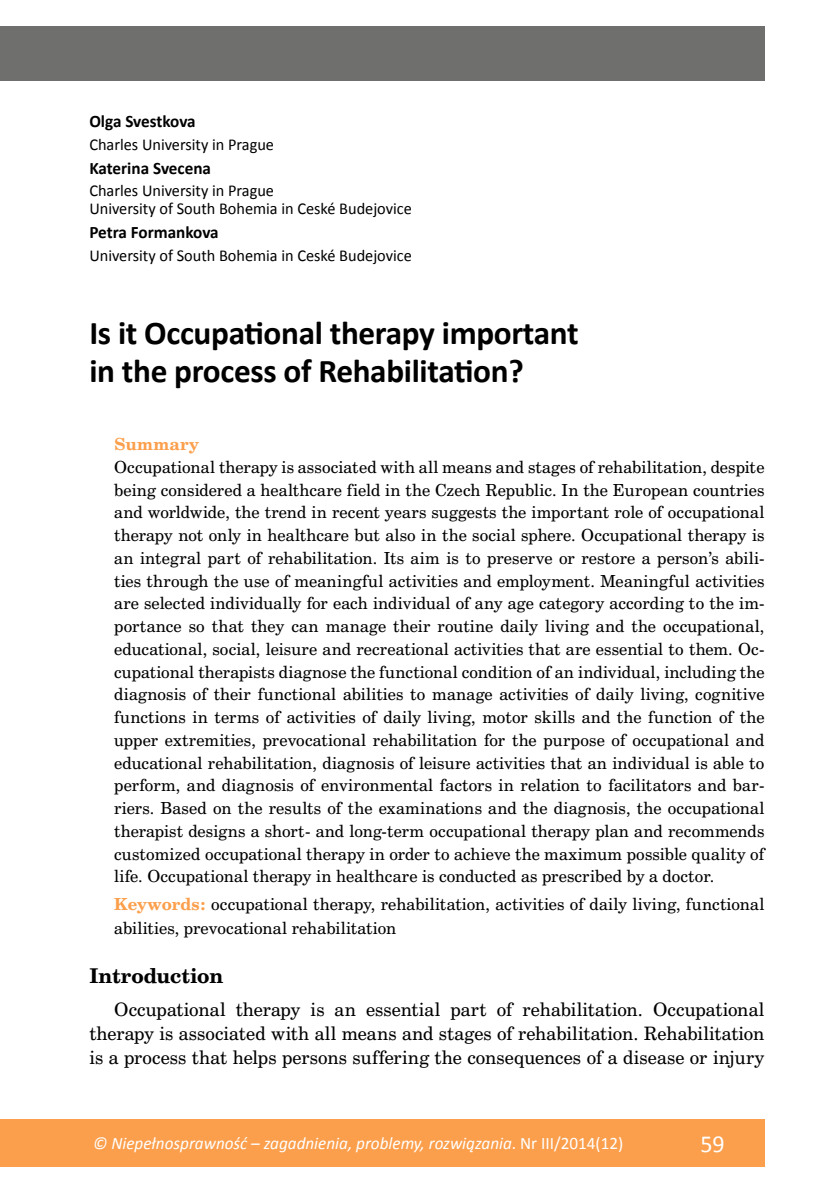
<style>
.page{position:relative;width:834px;height:1191px;background:#fff}
.page>*{position:absolute;margin:0;border:0;box-sizing:border-box;transform-origin:0 0}
.t1{font:700 33.25px/38.3px "Calibri";letter-spacing:-.01em;color:#000}
.t2{font:24.5px "Calibri";color:#fff}
.t3{font:700 19.25px "Cent Schbook PL";letter-spacing:-.005em;color:#000}
.t4{font:17.5px/23.6px "Cent Schbook PL";letter-spacing:.005em;color:#000;text-align:justify}
.t5{font:italic 17.5px "Calibri";color:#fff}
.t6{font:700 17.5px "Calibri";letter-spacing:-.005em;color:#000}
.t7{font:16.62px/17.5px "Calibri";color:#000}
.t8{font:15.75px/22.8px "Cent Schbook PL";letter-spacing:.01em;color:#000;text-align:justify}
.t9{font:700 15.75px "Cent Schbook PL";letter-spacing:.025em;color:#fc9f4c}
.s1{font-weight:700;color:#fc9f4c}
.s2{font-style:normal}
</style>
<div class="page">
<div style="left:0;top:1119px;width:764px;height:47px;background:#fc9f4c"></div>
<div style="left:0;top:26px;width:764px;height:55px;background:#6f6f6e"></div>
<p class="t6" style="left:89px;top:111px;width:108px">Olga Svestkova</p>
<p class="t7" style="left:89px;top:135px;width:186px">Charles University in Prague</p>
<p class="t6" style="left:89px;top:157px;width:123px">Katerina Svecena</p>
<p class="t7" style="left:89px;top:182px;width:324px">Charles University in Prague<br>University of South Bohemia in Ceské Budejovice</p>
<p class="t6" style="left:89px;top:221px;width:131px">Petra Formankova</p>
<p class="t7" style="left:89px;top:246px;width:324px">University of South Bohemia in Ceské Budejovice</p>
<h1 class="t1" style="left:89px;top:312px;width:491px">Is it Occupational therapy important in the process of Rehabilitation?</h1>
<p class="t9" style="left:114px;top:434px;width:86px">Summary</p>
<p class="t8" style="left:114px;top:455px;width:651px">Occupational therapy is associated with all means and stages of rehabilitation, despite being considered a healthcare field in the Czech Republic. In the European countries and worldwide, the trend in recent years suggests the important role of occupational therapy not only in healthcare but also in the social sphere. Occupational therapy is an integral part of rehabilitation. Its aim is to preserve or restore a person’s abili&shy;ties through the use of meaningful activities and employment. Meaningful activities are selected individually for each individual of any age category according to the im&shy;portance so that they can manage their routine daily living and the occupational, educational, social, leisure and recreational activities that are essential to them. Oc&shy;cupational therapists diagnose the functional condition of an individual, including the diagnosis of their functional abilities to manage activities of daily living, cognitive functions in terms of activities of daily living, motor skills and the function of the upper extremities, prevocational rehabilitation for the purpose of occupational and educational rehabilitation, diagnosis of leisure activities that an individual is able to perform, and diagnosis of environmental factors in relation to facilitators and bar&shy;riers. Based on the results of the examinations and the diagnosis, the occupational therapist designs a short- and long-term occupational therapy plan and recommends customized occupational therapy in order to achieve the maximum possible quality of life. Occupational therapy in healthcare is conducted as prescribed by a doctor.</p>
<p class="t8" style="left:114px;top:892px;width:651px;line-height:23.6px"><span class="s1">Keywords:</span> occupational therapy, rehabilitation, activities of daily living, functional abilities, prevocational rehabilitation</p>
<p class="t3" style="left:89px;top:962px;width:135px">Introduction</p>
<p class="t4" style="left:89px;top:997px;width:676px;text-indent:25px">Occupational therapy is an essential part of rehabilitation. Occupational therapy is associated with all means and stages of rehabilitation. Rehabilitation is a process that helps persons suffering the consequences of a disease or injury</p>
<p class="t5" style="left:93px;top:1131px;width:531px">© Niepełnosprawność – zagadnienia, problemy, rozwiązania<span class="s2">. Nr III/2014(12)</span></p>
<h2 class="t2" style="left:700px;top:1128px;width:26px">59</h2>
</div>
